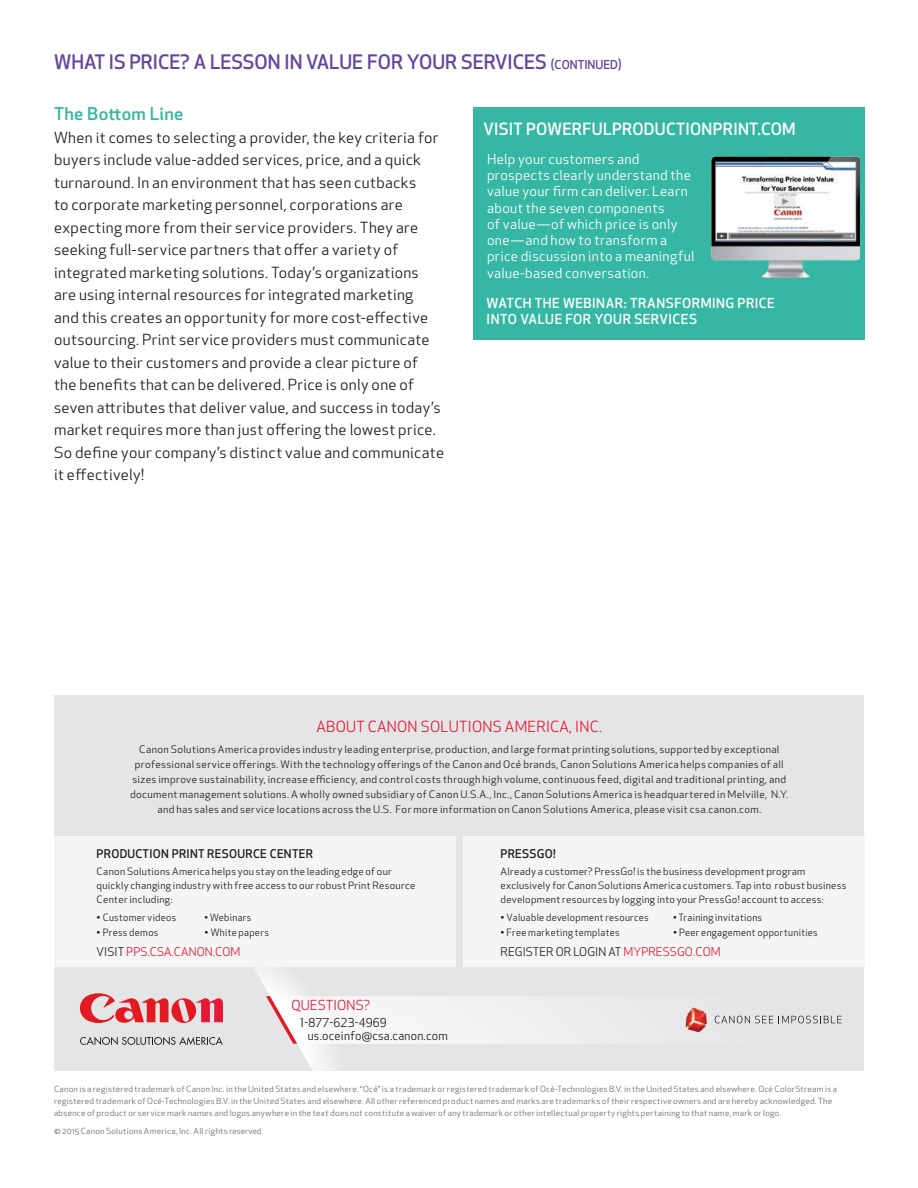
<style>
.page{position:relative;width:918px;height:1188px;background:#fff}
.page>*{position:absolute;margin:0;border:0;box-sizing:border-box;transform-origin:0 0}
.t1{font:500 19.5px "Apex New";color:#65469c}
.t2{font:500 17.25px "Apex New";letter-spacing:.015em;color:#36b7a4;scale:1.05 1}
.t3{font:500 16.5px "Apex New";letter-spacing:.02em;color:#fff}
.t4{font:15px/22.5px "Apex New";letter-spacing:.02em;color:#231f20;scale:1.05 1}
.t5{font:15px "Apex New";letter-spacing:.02em;color:#e51836}
.t6{font:13.5px/16.2px "Apex New";letter-spacing:.025em;color:#fff;scale:1.05 1}
.t7{font:500 13.5px/16.2px "Apex New";letter-spacing:.035em;color:#fff}
.t8{font:13.5px "Apex New";letter-spacing:.01em;color:#e51836}
.t9{font:12px/13.5px "Apex New";letter-spacing:.02em;color:#231f20}
.t10{font:500 11.7px "Apex New";letter-spacing:.025em;color:#231f20}
.t11{font:11.7px "Apex New";letter-spacing:.01em;color:#231f20}
.t12{font:11.7px "Apex New";letter-spacing:.01em;color:#e51836}
.t13{font:10.2px/15px "Apex New";letter-spacing:.035em;color:#231f20;text-align:center;scale:1.05 1}
.t14{font:9.9px/14.2px "Apex New";letter-spacing:.03em;color:#231f20;scale:1.05 1}
.t15{font:9.9px "Apex New";letter-spacing:.03em;color:#231f20}
.t16{font:8.25px/12px "Apex New";letter-spacing:.03em;color:#6c6d70;scale:1.05 1}
.s1{font-size:12px}
.s2{font-weight:500}
.s3{color:#231f20}
.s4{color:#e51836}
</style>
<div class="page">
<div style="left:54px;top:695px;width:809px;height:376px;background:#e4e5e7"></div>
<div style="left:54px;top:837px;width:402px;height:130px;background:#f4f5f5"></div>
<div style="left:463px;top:837px;width:402px;height:130px;background:#f4f5f5"></div>
<div style="left:473px;top:107px;width:392px;height:232px;background:#36b7a4"></div>
<svg style="left:80px;top:1037px;width:143px;height:8px"></svg>
<svg style="left:80px;top:993px;width:143px;height:30px"></svg>
<img style="left:711px;top:157px;width:148px;height:120px">
<svg style="left:254px;top:967px;width:588px;height:104px"></svg>
<h1 class="t1" style="left:54px;top:48px;width:569px">WHAT IS PRICE? A LESSON IN VALUE FOR YOUR SERVICES <span class="s1">(CONTINUED)</span></h1>
<p class="t2" style="left:54px;top:102px;width:125px">The Bottom Line</p>
<p class="t4" style="left:54px;top:126px;width:373px">When it comes to selecting a provider, the key criteria for buyers include value-added services, price, and a quick turnaround. In an environment that has seen cutbacks<br>to corporate marketing personnel, corporations are expecting more from their service providers. They are seeking full-service partners that offer a variety of integrated marketing solutions. Today’s organizations are using internal resources for integrated marketing<br>and this creates an opportunity for more cost-effective outsourcing. Print service providers must communicate value to their customers and provide a clear picture of the benefits that can be delivered. Price is only one of seven attributes that deliver value, and success in today’s market requires more than just offering the lowest price.<br>So define your company’s distinct value and communicate it effectively!</p>
<p class="t3" style="left:484px;top:118px;width:314px">VISIT POWERFULPRODUCTIONPRINT.COM</p>
<p class="t6" style="left:487px;top:151px;width:199px">Help your customers and prospects clearly understand the value your firm can deliver. Learn about the seven components<br>of value—of which price is only one—and how to transform a price discussion into a meaningful value-based conversation.</p>
<p class="t7" style="left:487px;top:294px;width:290px">WATCH THE WEBINAR: TRANSFORMING PRICE<br>INTO VALUE FOR YOUR SERVICES</p>
<p class="t5" style="left:316px;top:717px;width:287px">ABOUT CANON SOLUTIONS AMERICA, INC.</p>
<p class="t13" style="left:130px;top:742px;width:629px">Canon Solutions America provides industry leading enterprise, production, and large format printing solutions, supported by exceptional professional service offerings. With the technology offerings of the Canon and Océ brands, Canon Solutions America helps companies of all sizes improve sustainability, increase efficiency, and control costs through high volume, continuous feed, digital and traditional printing, and document management solutions. A wholly owned subsidiary of Canon U.S.A., Inc., Canon Solutions America is headquartered in Melville, N.Y. and has sales and service locations across the U.S. For more information on Canon Solutions America, please visit csa.canon.com.</p>
<p class="t10" style="left:97px;top:846px;width:218px">PRODUCTION PRINT RESOURCE CENTER</p>
<p class="t14" style="left:97px;top:864px;width:305px">Canon Solutions America helps you stay on the leading edge of our quickly changing industry with free access to our robust Print Resource<br>Center including:</p>
<p class="t15" style="left:97px;top:911px;width:81px"><span class="s2">•</span> Customer videos</p>
<p class="t15" style="left:205px;top:911px;width:48px">• Webinars</p>
<p class="t15" style="left:97px;top:926px;width:63px"><span class="s2">•</span> Press demos</p>
<p class="t15" style="left:205px;top:926px;width:66px"><span class="s2">•</span> White papers</p>
<p class="t12" style="left:97px;top:945px;width:145px"><span class="s3">VISIT</span> PPS.CSA.CANON.COM</p>
<p class="t10" style="left:501px;top:846px;width:57px">PRESSGO!</p>
<p class="t14" style="left:501px;top:864px;width:331px">Already a customer? PressGo! is the business development program exclusively for Canon Solutions America customers. Tap into robust business development resources by logging into your PressGo! account to access:</p>
<p class="t15" style="left:501px;top:911px;width:150px"><span class="s2">•</span> Valuable development resources</p>
<p class="t15" style="left:673px;top:911px;width:91px">• Training invitations</p>
<p class="t15" style="left:501px;top:926px;width:121px"><span class="s2">•</span> Free marketing templates</p>
<p class="t15" style="left:673px;top:926px;width:146px"><span class="s2">•</span> Peer engagement opportunities</p>
<p class="t11" style="left:501px;top:945px;width:222px">REGISTER OR LOGIN AT <span class="s4">MYPRESSGO.COM</span></p>
<p class="t8" style="left:291px;top:997px;width:80px">QUESTIONS?</p>
<p class="t9" style="left:308px;top:1016px;width:142px;text-indent:-8px">1-877-623-4969 us.oceinfo@csa.canon.com</p>
<p class="t16" style="left:54px;top:1083px;width:747px">Canon is a registered trademark of Canon Inc. in the United States and elsewhere. “Océ” is a trademark or registered trademark of Océ-Technologies B.V. in the United States and elsewhere. Océ ColorStream is a registered trademark of Océ-Technologies B.V. in the United States and elsewhere. All other referenced product names and marks are trademarks of their respective owners and are hereby acknowledged. The absence of product or service mark names and logos anywhere in the text does not constitute a waiver of any trademark or other intellectual property rights pertaining to that name, mark or logo.</p>
<p class="t16" style="left:54px;top:1125px;width:201px">© 2015 Canon Solutions America, Inc. All rights reserved.</p>
</div>
